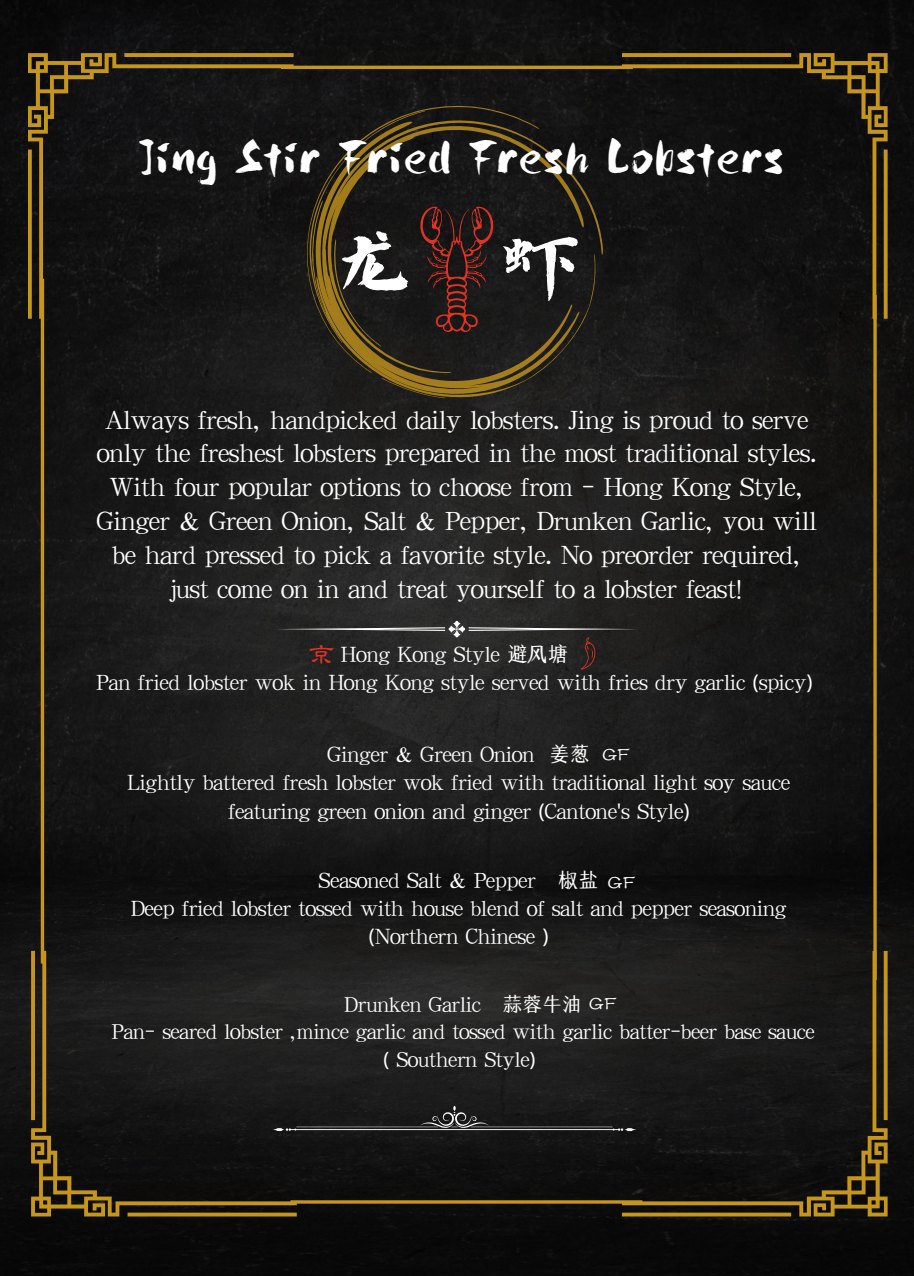
<style>
.page{position:relative;width:914px;height:1276px;background:#fff}
.page>*{position:absolute;margin:0;border:0;box-sizing:border-box;transform-origin:0 0}
.t1{font:81.75px "Canva Oriental Brush";color:#fff}
.t2{font:48.9px "Canva Oriental Brush";color:#fff}
.t3{font:27px "Hellofont ID Xiao Li Shu";color:#df3424}
.t4{font:24.45px/33.9px "Hellofont ID Ke Song";color:#fff;text-align:center}
.t5{font:20.25px/28px "Hellofont ID Ke Song";color:#fff;text-align:center}
.t6{font:19.8px/27.5px "Hellofont ID Ke Song";color:#fff;text-align:center}
.t7{font:19.8px "Hellofont ID Xiao Li Shu";color:#fff}
.s1{font-family:"Noto Sans"}
.s2{font-family:"Hellofont ID Xiao Li Shu"}
</style>
<div class="page">
<img style="left:0;top:0;width:913px;height:1275px">
<svg style="left:31px;top:951px;width:265px;height:265px;background:#231f17"></svg>
<svg style="left:28px;top:53px;width:266px;height:265px;background:#1e1b13"></svg>
<svg style="left:622px;top:53px;width:265px;height:266px;background:#1c1911"></svg>
<svg style="left:622px;top:951px;width:265px;height:265px;background:#211e16"></svg>
<hr style="left:281px;top:66px;width:352px;height:3px;background:#c6961c">
<hr style="left:290px;top:1200px;width:352px;height:3px;background:#c6961c">
<hr style="left:41px;top:279px;width:3px;height:684px;background:#c6961c">
<hr style="left:873px;top:295px;width:3px;height:685px;background:#c6961c">
<svg style="left:272px;top:1106px;width:365px;height:25px;background:#292929"></svg>
<svg style="left:539px;top:120px;width:64px;height:277px;background:#1e1b15"></svg>
<svg style="left:381px;top:397px;width:65px;height:1px"></svg>
<svg style="left:307px;top:105px;width:232px;height:268px;background:#201d16"></svg>
<svg style="left:309px;top:111px;width:188px;height:89px;background:#282316"></svg>
<svg style="left:309px;top:200px;width:287px;height:197px;background:#2e2519"></svg>
<svg style="left:276px;top:621px;width:362px;height:50px;background:#2f2e2d"></svg>
<p class="t2" style="left:137px;top:136px;width:649px">Jing Stir Fried Fresh Lobsters</p>
<p class="t1" style="left:335px;top:227px;width:245px">龙 虾</p>
<p class="t4" style="left:97px;top:402px;width:721px">Always fresh, handpicked daily lobsters. Jing is proud to serve only the freshest lobsters prepared in the most traditional styles.<br>With four popular options to choose from - Hong Kong Style, Ginger &amp; Green Onion, Salt &amp; Pepper, Drunken Garlic, you will be hard pressed to pick a favorite style. No preorder required, just come on in and treat yourself to a lobster feast!</p>
<p class="t5" style="left:341px;top:640px;width:229px">Hong Kong Style 避风塘</p>
<p class="t5" style="left:96px;top:668px;width:717px">Pan fried lobster wok in Hong Kong style served with fries dry garlic <span class="s1">(</span>spicy<span class="s1">)</span></p>
<p class="t3" style="left:308px;top:637px;width:28px">京</p>
<p class="t5" style="left:327px;top:740px;width:264px">Ginger &amp; Green Onion 姜葱</p>
<p class="t5" style="left:127px;top:768px;width:664px">Lightly battered fresh lobster wok fried with traditional light soy sauce featuring green onion and ginger <span class="s1">(</span>Cantone<span class="s1">'</span>s Style<span class="s1">)</span></p>
<p class="t7" style="left:602px;top:742px;width:29px">GF</p>
<p class="t5" style="left:319px;top:866px;width:281px">Seasoned Salt &amp; Pepper 椒盐</p>
<p class="t5" style="left:131px;top:894px;width:657px">Deep fried lobster tossed with house blend of salt and pepper seasoning <span class="s1">(</span>Northern Chinese <span class="s1">)</span></p>
<p class="t7" style="left:608px;top:870px;width:29px">GF</p>
<p class="t6" style="left:345px;top:990px;width:274px">Drunken Garlic 蒜蓉牛油 <span class="s2">GF</span></p>
<p class="t6" style="left:112px;top:1017px;width:704px">Pan- seared lobster ,mince garlic and tossed with garlic batter-beer base sauce <span class="s1">(</span> Southern Style<span class="s1">)</span></p>
</div>
